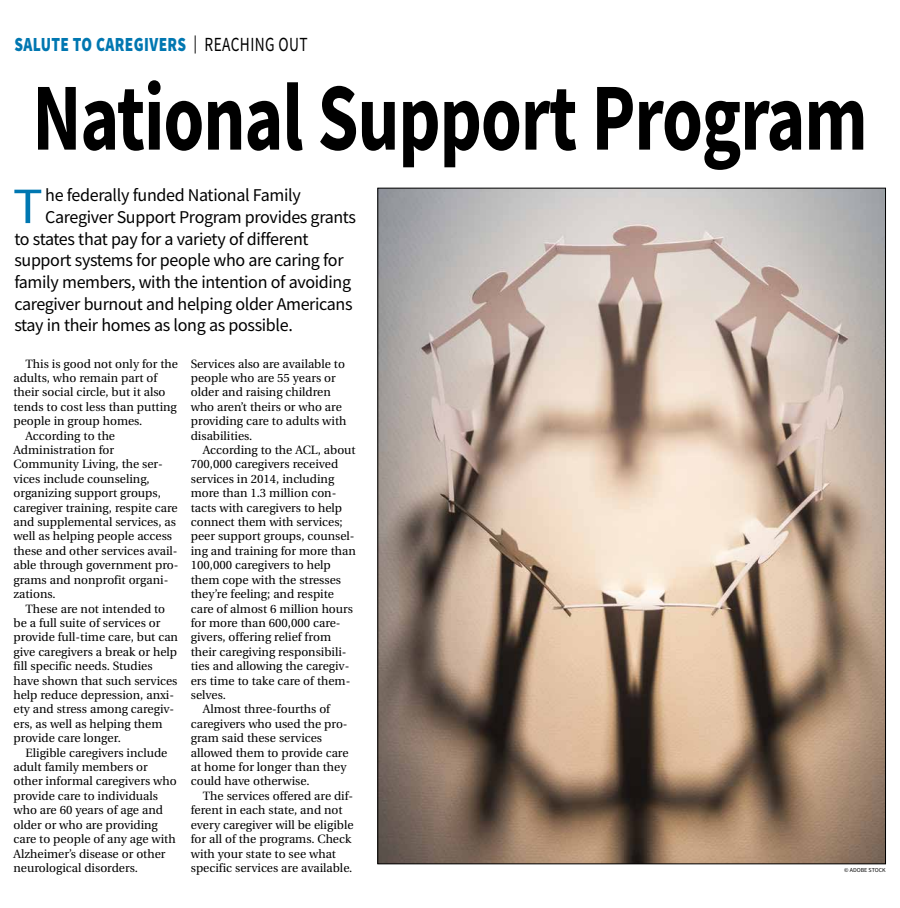
<style>
.page{position:relative;width:900px;height:908px;background:#fff}
.page>*{position:absolute;margin:0;border:0;box-sizing:border-box;transform-origin:0 0}
.t1{font:700 96px "Source Sans Pro";letter-spacing:-.015em;color:#000;scale:.77 1}
.t2{font:50.9px "Source Sans Pro";color:#0077b1;scale:1.1 1}
.t3{font:900 20px "Source Sans Pro";letter-spacing:.025em;color:#0077b1;scale:.77 1}
.t4{font:18px "Source Sans Pro";letter-spacing:-.02em;color:#000}
.t5{font:12px/14.4px "Utopia";color:#000}
.t6{font:6px "Source Sans Pro";color:#000}
.s1{font-weight:400;font-size:18px;color:#000}
.s2{font-weight:400;color:#000}
</style>
<div class="page">
<img style="left:380px;top:190px;width:504px;height:671px">
<h3 class="t3" style="left:14px;top:31px;width:382px">SALUTE TO CAREGIVERS <span class="s1">|</span> <span class="s2">REACHING OUT</span></h3>
<h1 class="t1" style="left:32px;top:53px;width:1086px">National Support Program</h1>
<h2 class="t2" style="left:13px;top:174px;width:29px">T</h2>
<h3 class="t4" style="left:45px;top:184px;width:257px">he federally funded National Family</h3>
<h3 class="t4" style="left:45px;top:205px;width:312px">Caregiver Support Program provides grants</h3>
<h3 class="t4" style="left:14px;top:227px;width:296px">to states that pay for a variety of different</h3>
<h3 class="t4" style="left:14px;top:249px;width:331px">support systems for people who are caring for</h3>
<h3 class="t4" style="left:14px;top:270px;width:338px">family members, with the intention of avoiding</h3>
<h3 class="t4" style="left:14px;top:292px;width:340px">caregiver burnout and helping older Americans</h3>
<h3 class="t4" style="left:14px;top:313px;width:280px">stay in their homes as long as possible.</h3>
<p class="t5" style="left:26px;top:356px;width:154px">This is good not only for the</p>
<p class="t5" style="left:14px;top:371px;width:145px">adults, who remain part of</p>
<p class="t5" style="left:14px;top:385px;width:154px">their social circle, but it also</p>
<p class="t5" style="left:14px;top:399px;width:165px">tends to cost less than putting</p>
<p class="t5" style="left:14px;top:414px;width:130px">people in group homes.</p>
<p class="t5" style="left:26px;top:428px;width:91px">According to the</p>
<p class="t5" style="left:14px;top:443px;width:102px">Administration for</p>
<p class="t5" style="left:14px;top:457px;width:151px">Community Living, the ser-</p>
<p class="t5" style="left:14px;top:471px;width:138px">vices include counseling,</p>
<p class="t5" style="left:14px;top:486px;width:149px">organizing support groups,</p>
<p class="t5" style="left:14px;top:500px;width:166px">caregiver training, respite care</p>
<p class="t5" style="left:14px;top:515px;width:164px">and supplemental services, as</p>
<p class="t5" style="left:14px;top:529px;width:160px">well as helping people access</p>
<p class="t5" style="left:14px;top:543px;width:166px">these and other services avail-</p>
<p class="t5" style="left:14px;top:558px;width:167px">able through government pro-</p>
<p class="t5" style="left:14px;top:572px;width:156px">grams and nonprofit organi-</p>
<p class="t5" style="left:14px;top:587px;width:44px">zations.</p>
<p class="t5" style="left:26px;top:601px;width:141px">These are not intended to</p>
<p class="t5" style="left:14px;top:615px;width:149px">be a full suite of services or</p>
<p class="t5" style="left:14px;top:630px;width:166px">provide full-time care, but can</p>
<p class="t5" style="left:14px;top:644px;width:165px">give caregivers a break or help</p>
<p class="t5" style="left:14px;top:659px;width:141px">fill specific needs. Studies</p>
<p class="t5" style="left:14px;top:673px;width:166px">have shown that such services</p>
<p class="t5" style="left:14px;top:687px;width:162px">help reduce depression, anxi-</p>
<p class="t5" style="left:14px;top:702px;width:162px">ety and stress among caregiv-</p>
<p class="t5" style="left:14px;top:716px;width:150px">ers, as well as helping them</p>
<p class="t5" style="left:14px;top:731px;width:109px">provide care longer.</p>
<p class="t5" style="left:26px;top:745px;width:143px">Eligible caregivers include</p>
<p class="t5" style="left:14px;top:759px;width:136px">adult family members or</p>
<p class="t5" style="left:14px;top:774px;width:165px">other informal caregivers who</p>
<p class="t5" style="left:14px;top:788px;width:146px">provide care to individuals</p>
<p class="t5" style="left:14px;top:803px;width:151px">who are 60 years of age and</p>
<p class="t5" style="left:14px;top:817px;width:146px">older or who are providing</p>
<p class="t5" style="left:14px;top:831px;width:164px">care to people of any age with</p>
<p class="t5" style="left:14px;top:846px;width:154px">Alzheimer’s disease or other</p>
<p class="t5" style="left:14px;top:860px;width:126px">neurological disorders.</p>
<p class="t5" style="left:191px;top:356px;width:157px">Services also are available to people who are 55 years or older and raising children who aren’t theirs or who are providing care to adults with disabilities.</p>
<p class="t5" style="left:203px;top:443px;width:154px">According to the ACL, about</p>
<p class="t5" style="left:191px;top:457px;width:149px">700,000 caregivers received</p>
<p class="t5" style="left:191px;top:471px;width:145px">services in 2014, including</p>
<p class="t5" style="left:191px;top:486px;width:147px">more than 1.3 million con-</p>
<p class="t5" style="left:191px;top:500px;width:153px">tacts with caregivers to help</p>
<p class="t5" style="left:191px;top:515px;width:154px">connect them with services;</p>
<p class="t5" style="left:191px;top:529px;width:165px">peer support groups, counsel-</p>
<p class="t5" style="left:191px;top:543px;width:167px">ing and training for more than</p>
<p class="t5" style="left:191px;top:558px;width:142px">100,000 caregivers to help</p>
<p class="t5" style="left:191px;top:572px;width:152px">them cope with the stresses</p>
<p class="t5" style="left:191px;top:587px;width:145px">they’re feeling; and respite</p>
<p class="t5" style="left:191px;top:601px;width:164px">care of almost 6 million hours</p>
<p class="t5" style="left:191px;top:615px;width:151px">for more than 600,000 care-</p>
<p class="t5" style="left:191px;top:630px;width:142px">givers, offering relief from</p>
<p class="t5" style="left:191px;top:644px;width:157px">their caregiving responsibili-</p>
<p class="t5" style="left:191px;top:659px;width:160px">ties and allowing the caregiv-</p>
<p class="t5" style="left:191px;top:673px;width:161px">ers time to take care of them-</p>
<p class="t5" style="left:191px;top:687px;width:37px">selves.</p>
<p class="t5" style="left:203px;top:702px;width:129px">Almost three-fourths of</p>
<p class="t5" style="left:191px;top:716px;width:158px">caregivers who used the pro-</p>
<p class="t5" style="left:191px;top:731px;width:133px">gram said these services</p>
<p class="t5" style="left:191px;top:745px;width:159px">allowed them to provide care</p>
<p class="t5" style="left:191px;top:759px;width:157px">at home for longer than they</p>
<p class="t5" style="left:191px;top:774px;width:120px">could have otherwise.</p>
<p class="t5" style="left:203px;top:788px;width:152px">The services offered are dif-</p>
<p class="t5" style="left:191px;top:803px;width:153px">ferent in each state, and not</p>
<p class="t5" style="left:191px;top:817px;width:164px">every caregiver will be eligible</p>
<p class="t5" style="left:191px;top:831px;width:162px">for all of the programs. Check</p>
<p class="t5" style="left:191px;top:846px;width:147px">with your state to see what</p>
<p class="t5" style="left:191px;top:860px;width:163px">specific services are available.</p>
<p class="t6" style="left:844px;top:865px;width:43px">© ADOBE STOCK</p>
</div>
